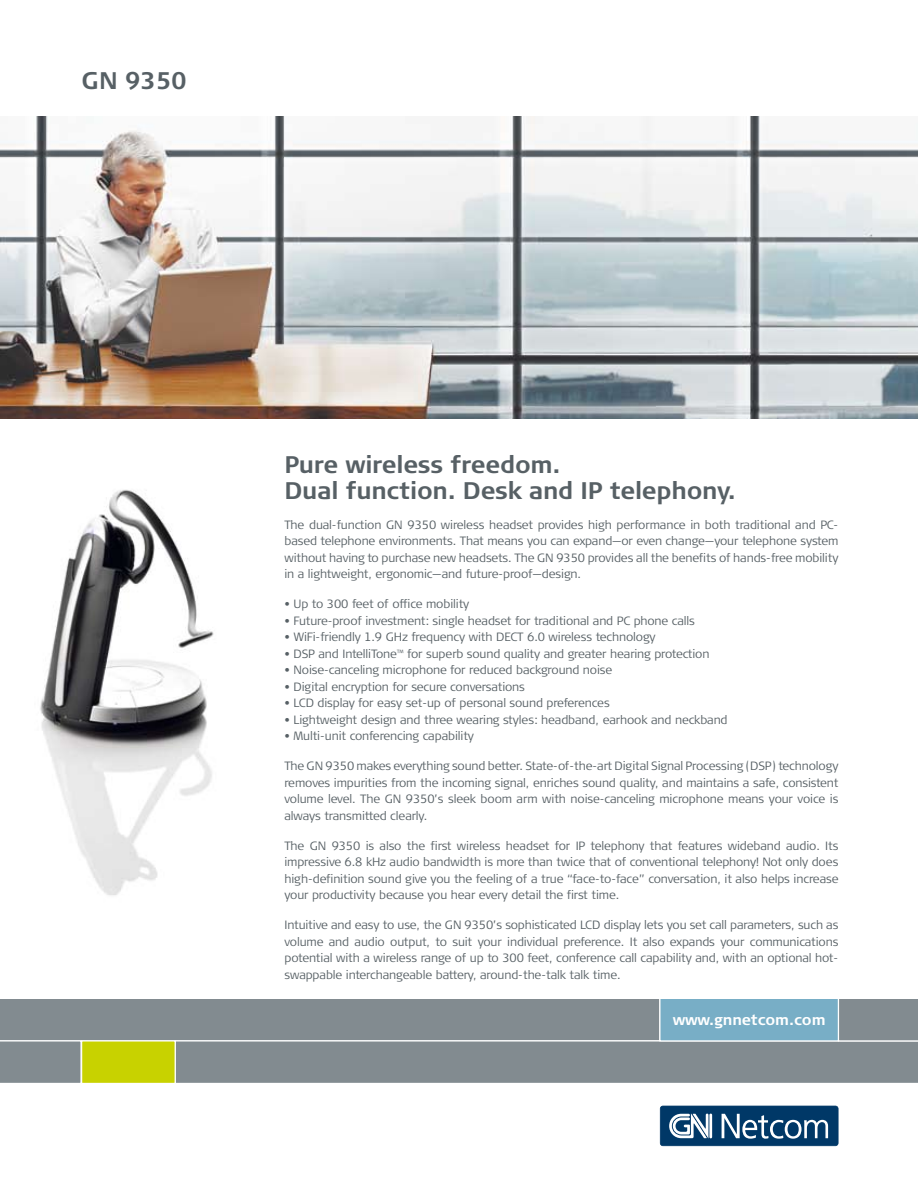
<style>
.page{position:relative;width:918px;height:1188px;background:#fff}
.page>*{position:absolute;margin:0;border:0;box-sizing:border-box;transform-origin:0 0}
.t1{font:700 24px/25.5px "Signa Column";letter-spacing:-.01em;color:#576065}
.t2{font:700 15px "Signa Column";color:#fff}
.t3{font:300 12px/16.5px "Signa Column";letter-spacing:-.01em;color:#576065;text-align:justify}
</style>
<div class="page">
<img style="left:40px;top:489px;width:174px;height:407px">
<svg style="left:660px;top:1106px;width:178px;height:40px;background:#325f84"></svg>
<svg style="left:0;top:999px;width:918px;height:84px;background:#879490"></svg>
<img style="left:0;top:117px;width:918px;height:302px">
<h1 class="t1" style="left:82px;top:68px;width:107px">GN 9350</h1>
<h1 class="t1" style="left:284px;top:452px;width:453px">Pure wireless freedom.<br>Dual function. Desk and IP telephony.</h1>
<p class="t3" style="left:284px;top:516px;width:556px">The dual-function GN 9350 wireless headset provides high performance in both traditional and PC&shy;based telephone environments. That means you can expand-—or even change—your telephone system without having to purchase new headsets. The GN 9350 provides all the benefits of hands-free mobility in a lightweight, ergonomic—and future-proof—design.</p>
<p class="t3" style="left:284px;top:596px;width:186px">• Up to 300 feet of office mobility</p>
<p class="t3" style="left:284px;top:612px;width:412px">• Future-proof investment: single headset for traditional and PC phone calls</p>
<p class="t3" style="left:284px;top:629px;width:373px">• WiFi-friendly 1.9 GHz frequency with DECT 6.0 wireless technology</p>
<p class="t3" style="left:284px;top:645px;width:426px">• DSP and IntelliTone<sup>™</sup> for superb sound quality and greater hearing protection</p>
<p class="t3" style="left:284px;top:662px;width:329px">• Noise-canceling microphone for reduced background noise</p>
<p class="t3" style="left:284px;top:678px;width:242px">• Digital encryption for secure conversations</p>
<p class="t3" style="left:284px;top:695px;width:327px">• LCD display for easy set-up of personal sound preferences</p>
<p class="t3" style="left:284px;top:711px;width:445px">• Lightweight design and three wearing styles: headband, earhook and neckband</p>
<p class="t3" style="left:284px;top:728px;width:191px">• Multi-unit conferencing capability</p>
<p class="t3" style="left:284px;top:758px;width:556px">The GN 9350 makes everything sound better. State-of-the-art Digital Signal Processing (DSP) technology removes impurities from the incoming signal, enriches sound quality, and maintains a safe, consistent volume level. The GN 9350’s sleek boom arm with noise-canceling microphone means your voice is always transmitted clearly.</p>
<p class="t3" style="left:284px;top:837px;width:556px">The GN 9350 is also the first wireless headset for IP telephony that features wideband audio. Its impressive 6.8 kHz audio bandwidth is more than twice that of conventional telephony! Not only does high-definition sound give you the feeling of a true “face-to-face” conversation, it also helps increase your productivity because you hear every detail the first time.</p>
<p class="t3" style="left:284px;top:917px;width:556px">Intuitive and easy to use, the GN 9350’s sophisticated LCD display lets you set call parameters, such as volume and audio output, to suit your individual preference. It also expands your communications potential with a wireless range of up to 300 feet, conference call capability and, with an optional hot&shy;swappable interchangeable battery, around-the-talk talk time.</p>
<p class="t2" style="left:673px;top:1011px;width:155px">www.gnnetcom.com</p>
</div>
